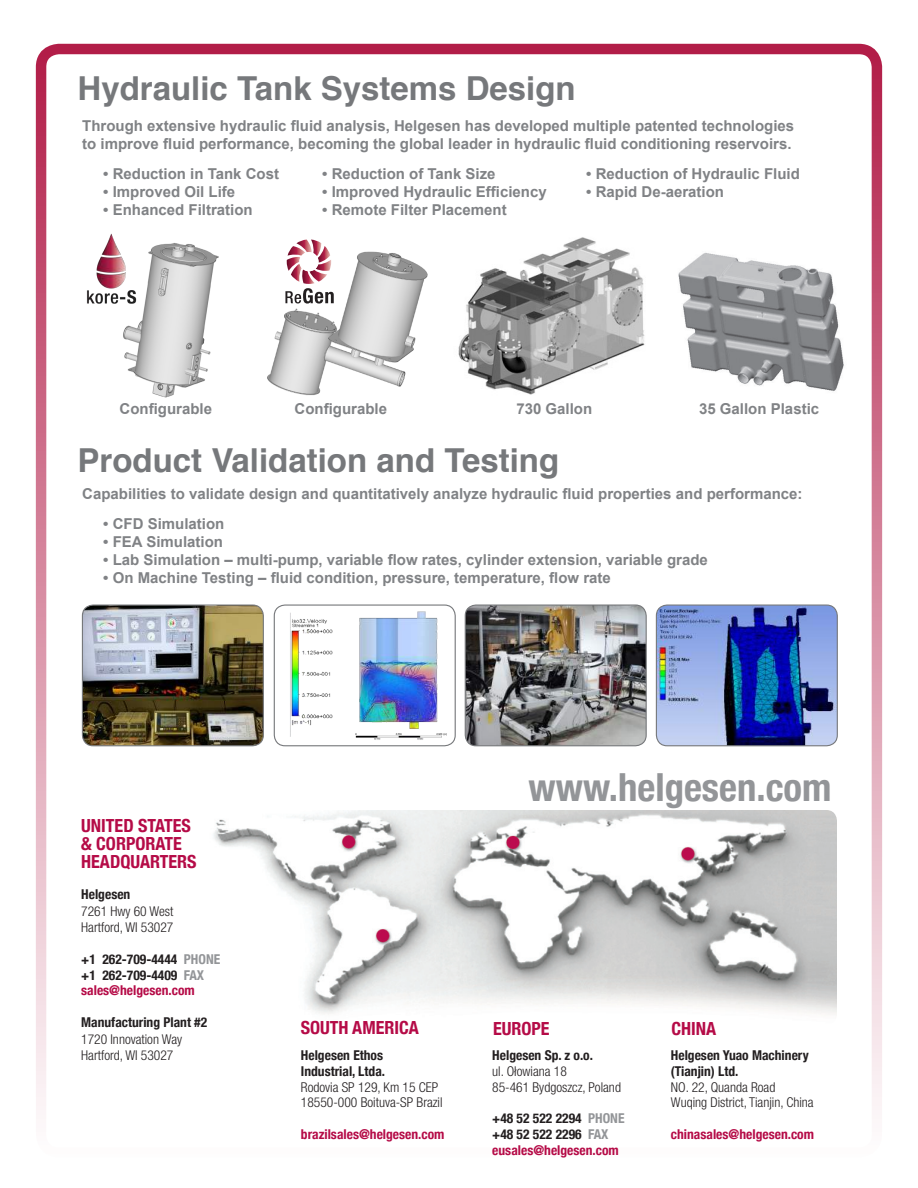
<style>
.page{position:relative;width:918px;height:1188px;background:#fff}
.page>*{position:absolute;margin:0;border:0;box-sizing:border-box;transform-origin:0 0}
.t1{font:700 condensed 38.7px "Helvetica Neue";color:#939598}
.t2{font:700 33px "Helvetica";color:#76787b}
.t3{font:700 condensed 18px/18px "Helvetica Neue";color:#b50b47}
.t4{font:700 15px/18px "Arial";color:#808285}
.t5{font:700 condensed 13.5px/15.8px "Helvetica Neue";color:#231f20}
.t6{font:300 condensed 13.5px/15.8px "Helvetica Neue LT Std";color:#231f20}
.t7{font:700 condensed 13.5px "Helvetica Neue";color:#b50b47}
.s1{color:#939598}
.s2{color:#b50b47}
</style>
<div class="page">
<div style="left:36px;top:44px;width:846px;height:1114px;border:10px solid #b21d48;border-radius:18px"></div>
<img style="left:213px;top:810px;width:624px;height:204px">
<img style="left:82px;top:605px;width:181px;height:141px">
<div style="left:82px;top:605px;width:182px;height:141px;border:1px solid #76787b;border-radius:11px"></div>
<img style="left:274px;top:607px;width:177px;height:136px">
<div style="left:274px;top:605px;width:182px;height:141px;border:1px solid #76787b;border-radius:11px"></div>
<img style="left:465px;top:605px;width:180px;height:141px">
<div style="left:465px;top:605px;width:182px;height:141px;border:1px solid #76787b;border-radius:11px"></div>
<img style="left:656px;top:605px;width:181px;height:141px">
<div style="left:656px;top:605px;width:182px;height:141px;border:1px solid #76787b;border-radius:11px"></div>
<img style="left:678px;top:252px;width:166px;height:140px">
<img style="left:458px;top:237px;width:187px;height:158px">
<img style="left:123px;top:243px;width:96px;height:155px">
<img style="left:86px;top:233px;width:51px;height:73px">
<img style="left:267px;top:251px;width:161px;height:144px">
<svg style="left:285px;top:240px;width:49px;height:64px"></svg>
<h2 class="t2" style="left:78px;top:62px;width:500px">Hydraulic Tank Systems Design</h2>
<p class="t4" style="left:82px;top:117px;width:713px">Through extensive hydraulic fluid analysis, Helgesen has developed multiple patented technologies to improve fluid performance, becoming the global leader in hydraulic fluid conditioning reservoirs.</p>
<p class="t4" style="left:103px;top:165px;width:177px">• Reduction in Tank Cost</p>
<p class="t4" style="left:322px;top:165px;width:175px">• Reduction of Tank Size</p>
<p class="t4" style="left:586px;top:165px;width:215px">• Reduction of Hydraulic Fluid</p>
<p class="t4" style="left:103px;top:183px;width:133px">• Improved Oil Life</p>
<p class="t4" style="left:322px;top:183px;width:226px">• Improved Hydraulic Efficiency</p>
<p class="t4" style="left:586px;top:183px;width:139px">• Rapid De-aeration</p>
<p class="t4" style="left:103px;top:201px;width:151px">• Enhanced Filtration</p>
<p class="t4" style="left:322px;top:201px;width:186px">• Remote Filter Placement</p>
<p class="t4" style="left:120px;top:401px;width:94px">Configurable</p>
<p class="t4" style="left:295px;top:401px;width:94px">Configurable</p>
<p class="t4" style="left:516px;top:401px;width:77px">730 Gallon</p>
<p class="t4" style="left:699px;top:401px;width:122px">35 Gallon Plastic</p>
<h2 class="t2" style="left:78px;top:433px;width:483px">Product Validation and Testing</h2>
<p class="t4" style="left:82px;top:485px;width:722px">Capabilities to validate design and quantitatively analyze hydraulic fluid properties and performance:</p>
<p class="t4" style="left:103px;top:515px;width:123px">• CFD Simulation</p>
<p class="t4" style="left:103px;top:533px;width:121px">• FEA Simulation</p>
<p class="t4" style="left:103px;top:551px;width:606px">• Lab Simulation – multi-pump, variable flow rates, cylinder extension, variable grade</p>
<p class="t4" style="left:103px;top:569px;width:509px">• On Machine Testing – fluid condition, pressure, temperature, flow rate</p>
<p class="t3" style="left:81px;top:815px;width:117px">UNITED STATES &amp; CORPORATE<br>HEADQUARTERS</p>
<p class="t5" style="left:81px;top:886px;width:51px">Helgesen</p>
<p class="t6" style="left:81px;top:904px;width:94px">7261 Hwy 60 West<br>Hartford, WI 53027</p>
<p class="t5" style="left:81px;top:950px;width:141px">+1 262-709-4444 <span class="s1">PHONE </span>+1 262-709-4409 <span class="s1">FAX </span><span class="s2">sales@helgesen.com</span></p>
<p class="t5" style="left:81px;top:1013px;width:128px">Manufacturing Plant #2</p>
<p class="t6" style="left:81px;top:1031px;width:102px">1720 Innovation Way<br>Hartford, WI 53027</p>
<h1 class="t1" style="left:529px;top:755px;width:304px">www.helgesen.com</h1>
<p class="t3" style="left:301px;top:1018px;width:120px">SOUTH AMERICA</p>
<p class="t5" style="left:301px;top:1046px;width:86px">Helgesen Ethos<br>Industrial, Ltda.</p>
<p class="t6" style="left:301px;top:1079px;width:143px">Rodovia SP 129, Km 15 CEP<br>18550-000 Boituva-SP Brazil</p>
<p class="t7" style="left:301px;top:1123px;width:145px">brazilsales@helgesen.com</p>
<p class="t3" style="left:493px;top:1018px;width:58px">EUROPE</p>
<p class="t5" style="left:492px;top:1046px;width:102px">Helgesen Sp. z o.o.</p>
<p class="t6" style="left:492px;top:1063px;width:130px">ul. Ołowiana 18<br>85-461 Bydgoszcz, Poland</p>
<p class="t5" style="left:492px;top:1110px;width:134px">+48 52 522 2294 <span class="s1">PHONE </span>+48 52 522 2296 <span class="s1">FAX </span><span class="s2">eusales@helgesen.com</span></p>
<p class="t3" style="left:671px;top:1018px;width:46px">CHINA</p>
<p class="t5" style="left:671px;top:1046px;width:139px">Helgesen Yuao Machinery (Tianjin) Ltd.</p>
<p class="t6" style="left:671px;top:1079px;width:144px">NO. 22, Quanda Road<br>Wuqing District, Tianjin, China</p>
<p class="t7" style="left:671px;top:1123px;width:145px">chinasales@helgesen.com</p>
</div>
